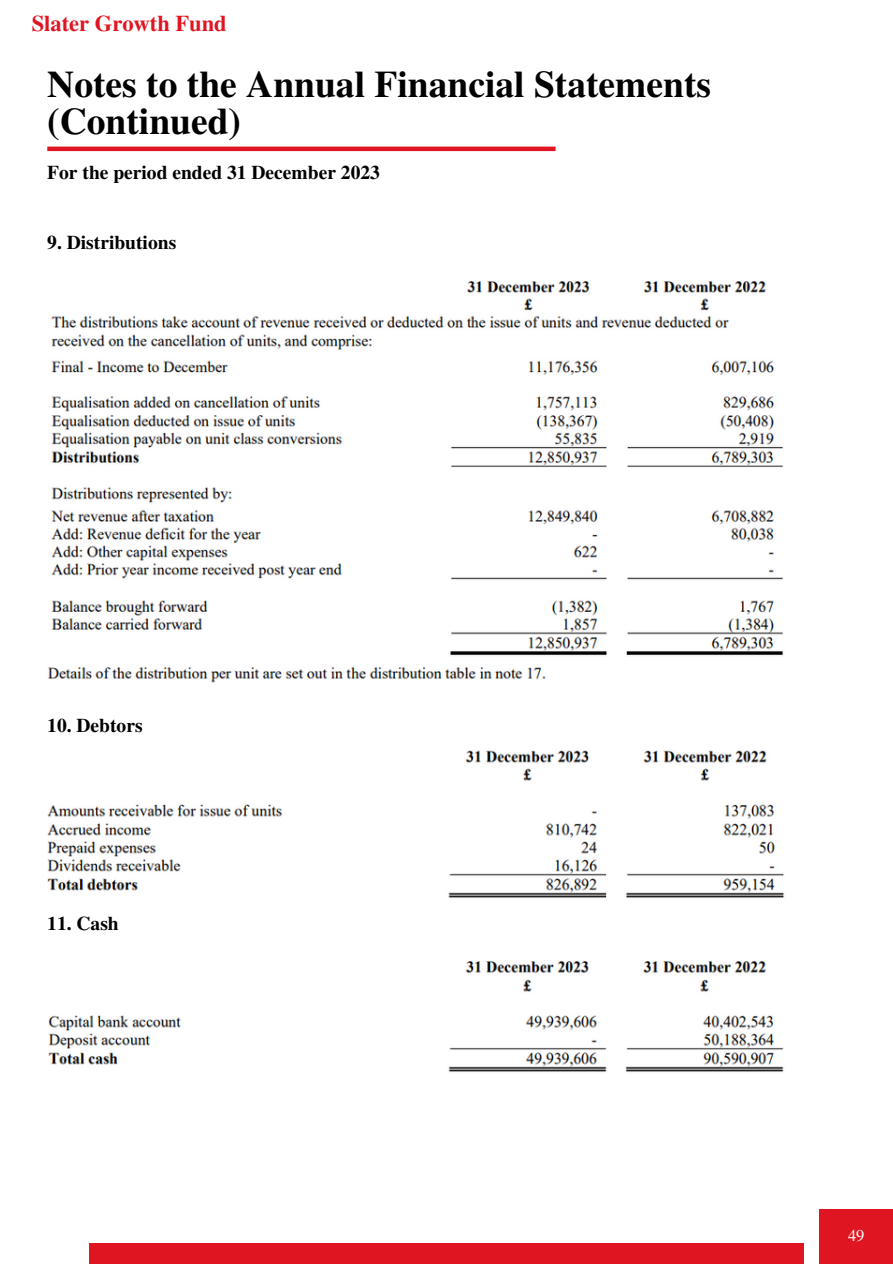
<style>
.page{position:relative;width:893px;height:1264px;background:#fff}
.page>*{position:absolute;margin:0;border:0;box-sizing:border-box;transform-origin:0 0}
.t1{font:700 37.5px/37.2px "Te X Gyre Termes";color:#000}
.t2{font:700 22.5px "Te X Gyre Termes";color:#e01522}
.t3{font:700 19.5px "Te X Gyre Termes";color:#000}
.t4{font:16.5px "Te X Gyre Termes";color:#fff}
</style>
<div class="page">
<hr style="left:47px;top:147px;width:508px;height:4px;background:#e01522">
<div style="left:89px;top:1243px;width:715px;height:20px;background:#e01522"></div>
<div style="left:819px;top:1209px;width:73px;height:54px;background:#e01522"></div>
<img style="left:47px;top:282px;width:737px;height:401px">
<img style="left:47px;top:750px;width:737px;height:148px">
<img style="left:48px;top:961px;width:736px;height:111px">
<p class="t2" style="left:32px;top:6px;width:197px">Slater Growth Fund</p>
<h1 class="t1" style="left:47px;top:64px;width:665px">Notes to the Annual Financial Statements (Continued)</h1>
<p class="t3" style="left:47px;top:157px;width:334px">For the period ended 31 December 2023</p>
<p class="t3" style="left:47px;top:228px;width:130px">9. Distributions</p>
<p class="t3" style="left:47px;top:710px;width:97px">10. Debtors</p>
<p class="t3" style="left:47px;top:908px;width:73px">11. Cash</p>
<p class="t4" style="left:847px;top:1223px;width:18px">49</p>
</div>
